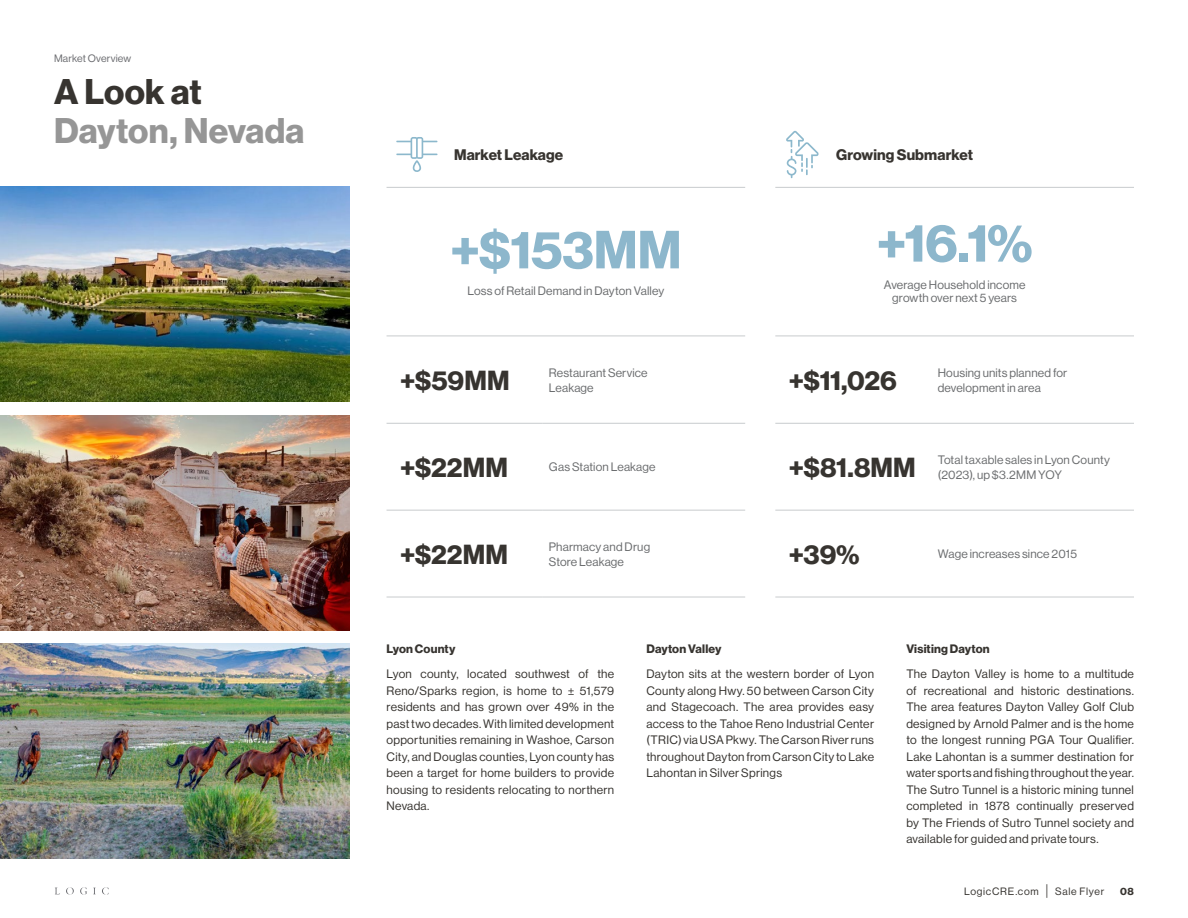
<style>
.page{position:relative;width:1188px;height:918px;background:#fff}
.page>*{position:absolute;margin:0;border:0;box-sizing:border-box;transform-origin:0 0}
.t1{font:52.5px "N Haas Grotesk DS Pro 75 Bd";letter-spacing:-.005em;color:#8db7cc}
.t2{font:34.95px "N Haas Grotesk DS Pro 75 Bd";letter-spacing:.005em;color:#969696}
.t3{font:34.95px "N Haas Grotesk DS Pro 75 Bd";letter-spacing:.005em;color:#373430}
.t4{font:27px "N Haas Grotesk DS Pro 75 Bd";color:#373430}
.t5{font:15px "N Haas Grotesk DS Pro 75 Bd";letter-spacing:.005em;color:#373430}
.t6{font:12px/16.5px "N Haas Grotesk DS Pro 55 Rg";letter-spacing:.025em;color:#373430;text-align:justify}
.t7{font:12px/15px "N Haas Grotesk DS Pro 55 Rg";letter-spacing:.015em;color:#6b6d6f}
.t8{font:12px "N Haas Grotesk DS Pro 75 Bd";letter-spacing:.015em;color:#373430}
.t9{font:10.5px "N Haas Grotesk DS Pro 55 Rg";letter-spacing:.02em;color:#6b6c70}
.t10{font:10.35px "N Haas Grotesk DS Pro 55 Rg";letter-spacing:.07em;color:#373430}
.t11{font:10.35px "N Haas Grotesk DS Pro 75 Bd";color:#373430}
.s1{font-size:15.6px}
</style>
<div class="page">
<svg style="left:55px;top:888px;width:5px;height:6px"></svg>
<svg style="left:66px;top:887px;width:8px;height:8px"></svg>
<svg style="left:80px;top:887px;width:7px;height:8px"></svg>
<svg style="left:102px;top:887px;width:7px;height:8px"></svg>
<hr style="left:387px;top:423px;width:155px;height:1px;background:#ced1d3">
<hr style="left:542px;top:423px;width:203px;height:1px;background:#ced1d3">
<hr style="left:387px;top:510px;width:155px;height:1px;background:#ced1d3">
<hr style="left:542px;top:510px;width:203px;height:1px;background:#ced1d3">
<hr style="left:387px;top:596px;width:155px;height:2px;background:#ced1d3">
<hr style="left:542px;top:596px;width:203px;height:2px;background:#ced1d3">
<svg style="left:396px;top:137px;width:42px;height:35px"></svg>
<hr style="left:775px;top:423px;width:156px;height:1px;background:#ced1d3">
<hr style="left:931px;top:423px;width:203px;height:1px;background:#ced1d3">
<hr style="left:775px;top:510px;width:156px;height:1px;background:#ced1d3">
<hr style="left:931px;top:510px;width:203px;height:1px;background:#ced1d3">
<hr style="left:775px;top:596px;width:156px;height:2px;background:#ced1d3">
<hr style="left:931px;top:596px;width:203px;height:2px;background:#ced1d3">
<hr style="left:775px;top:187px;width:359px;height:1px;background:#ced1d3">
<hr style="left:775px;top:335px;width:359px;height:1px;background:#ced1d3">
<hr style="left:387px;top:187px;width:358px;height:1px;background:#ced1d3">
<hr style="left:387px;top:335px;width:358px;height:1px;background:#ced1d3">
<img style="left:0;top:187px;width:350px;height:215px">
<img style="left:0;top:644px;width:350px;height:214px">
<img style="left:0;top:415px;width:350px;height:215px">
<svg style="left:786px;top:131px;width:33px;height:47px"></svg>
<p class="t9" style="left:54px;top:53px;width:79px">Market Overview</p>
<h2 class="t3" style="left:54px;top:71px;width:149px">A Look at</h2>
<h2 class="t2" style="left:54px;top:110px;width:252px">Dayton, Nevada</h2>
<p class="t5" style="left:454px;top:146px;width:111px">Market Leakage</p>
<p class="t5" style="left:836px;top:146px;width:138px">Growing Submarket</p>
<h1 class="t1" style="left:450px;top:219px;width:233px">+$153MM</h1>
<p class="t7" style="left:468px;top:284px;width:198px">Loss of Retail Demand in Dayton Valley</p>
<h1 class="t1" style="left:877px;top:213px;width:157px">+16.1%</h1>
<p class="t7" style="left:884px;top:278px;width:143px;line-height:13.5px;text-align:center">Average Household income growth over next 5 years</p>
<h3 class="t4" style="left:400px;top:365px;width:111px">+$59MM</h3>
<p class="t7" style="left:549px;top:365px;width:100px">Restaurant Service<br>Leakage</p>
<h3 class="t4" style="left:789px;top:365px;width:109px">+$11,026</h3>
<p class="t7" style="left:938px;top:365px;width:131px">Housing units planned for development in area</p>
<h3 class="t4" style="left:400px;top:452px;width:109px">+$22MM</h3>
<p class="t7" style="left:549px;top:460px;width:108px">Gas Station Leakage</p>
<h3 class="t4" style="left:789px;top:452px;width:128px">+$81.8MM</h3>
<p class="t7" style="left:938px;top:452px;width:174px">Total taxable sales in Lyon County (2023), up $3.2MM YOY</p>
<h3 class="t4" style="left:400px;top:539px;width:109px">+$22MM</h3>
<p class="t7" style="left:549px;top:539px;width:103px">Pharmacy and Drug<br>Store Leakage</p>
<h3 class="t4" style="left:789px;top:539px;width:72px">+39%</h3>
<p class="t7" style="left:938px;top:547px;width:141px">Wage increases since 2015</p>
<p class="t8" style="left:387px;top:642px;width:70px">Lyon County</p>
<p class="t6" style="left:387px;top:666px;width:229px">Lyon county, located southwest of the Reno/Sparks region, is home to ± 51,579 residents and has grown over 49% in the past two decades. With limited development opportunities remaining in Washoe, Carson City, and Douglas counties, Lyon county has been a target for home builders to provide housing to residents relocating to northern Nevada.</p>
<p class="t8" style="left:646px;top:642px;width:76px">Dayton Valley</p>
<p class="t6" style="left:646px;top:666px;width:229px">Dayton sits at the western border of Lyon County along Hwy. 50 between Carson City and Stagecoach. The area provides easy access to the Tahoe Reno Industrial Center (TRIC) via USA Pkwy. The Carson River runs throughout Dayton from Carson City to Lake Lahontan in Silver Springs</p>
<p class="t8" style="left:906px;top:642px;width:85px">Visiting Dayton</p>
<p class="t6" style="left:906px;top:666px;width:229px">The Dayton Valley is home to a multitude of recreational and historic destinations.<br>The area features Dayton Valley Golf Club designed by Arnold Palmer and is the home to the longest running PGA Tour Qualifier.<br>Lake Lahontan is a summer destination for water sports and fishing throughout the year.<br>The Sutro Tunnel is a historic mining tunnel completed in 1878 continually preserved by The Friends of Sutro Tunnel society and available for guided and private tours.</p>
<p class="t10" style="left:964px;top:885px;width:142px">LogicCRE.com <span class="s1">|</span> Sale Flyer</p>
<p class="t11" style="left:1120px;top:885px;width:15px">08</p>
</div>
